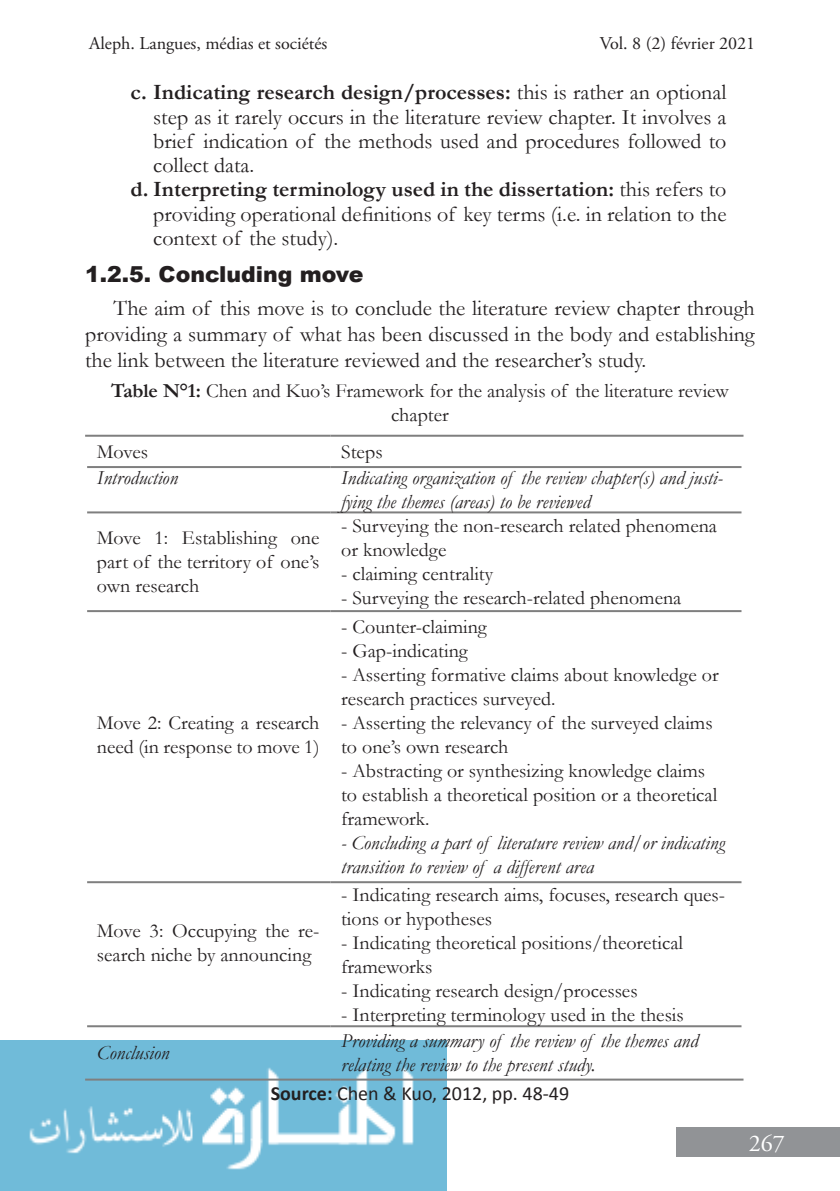
<style>
.page{position:relative;width:840px;height:1191px;background:#fff}
.page>*{position:absolute;margin:0;border:0;box-sizing:border-box;transform-origin:0 0}
.t1{font:24px "Adobe Garamond Pro";color:#fff}
.Normal-fr{font:22px/24.2px "Garamond";color:#231f20;text-align:justify}
.Titre_3{font:900 22px "Arial";color:#231f20}
.Normal-tab{font:20px/24px "Garamond";color:#231f20}
.Normal-tab-2{font:italic 20px/24px "Garamond";color:#231f20}
.IllustrationTitle{font:20px/24px "Garamond";color:#231f20;text-align:center}
.IllustrationCaption{font:20px "Calibri";color:#231f20}
.t2{font:18px "Adobe Garamond Pro";color:#231f20}
.s1{font-weight:700}
</style>
<div class="page">
<img style="left:0;top:1041px;width:446px;height:150px">
<div style="left:676px;top:1127px;width:163px;height:30px;background:#919396"></div>
<hr style="left:85px;top:435px;width:245px;height:2px;background:#7f7f7f">
<hr style="left:330px;top:435px;width:413px;height:2px;background:#7f7f7f">
<hr style="left:87px;top:466px;width:243px;height:2px;background:#7f7f7f">
<hr style="left:330px;top:466px;width:411px;height:2px;background:#7f7f7f">
<hr style="left:87px;top:511px;width:243px;height:2px;background:#7f7f7f">
<hr style="left:330px;top:511px;width:411px;height:2px;background:#7f7f7f">
<hr style="left:87px;top:610px;width:243px;height:2px;background:#7f7f7f">
<hr style="left:330px;top:610px;width:411px;height:2px;background:#7f7f7f">
<hr style="left:87px;top:881px;width:243px;height:2px;background:#7f7f7f">
<hr style="left:330px;top:881px;width:411px;height:2px;background:#7f7f7f">
<hr style="left:87px;top:1025px;width:243px;height:2px;background:#7f7f7f">
<hr style="left:330px;top:1025px;width:411px;height:2px;background:#7f7f7f">
<hr style="left:85px;top:1078px;width:245px;height:2px;background:#7f7f7f">
<hr style="left:330px;top:1078px;width:413px;height:2px;background:#7f7f7f">
<p class="t2" style="left:89px;top:33px;width:239px">Aleph. Langues, médias et sociétés</p>
<p class="t2" style="left:599px;top:33px;width:157px">Vol. 8 (2) février 2021</p>
<p class="Normal-fr" style="left:153px;top:80px;width:574px;text-indent:-23px"><span class="s1">c. Indicating research design/processes:</span> this is rather an optional step as it rarely occurs in the literature review chapter. It involves a brief indication of the methods used and procedures followed to collect data.</p>
<p class="Normal-fr" style="left:153px;top:177px;width:574px;text-indent:-23px"><span class="s1">d. Interpreting terminology used in the dissertation:</span> this refers to providing operational definitions of key terms (i.e. in relation to the context of the study).</p>
<p class="Titre_3" style="left:85px;top:259px;width:280px">1.2.5. Concluding move</p>
<p class="Normal-fr" style="left:85px;top:294px;width:670px;line-height:26.4px;text-indent:28px">The aim of this move is to conclude the literature review chapter through providing a summary of what has been discussed in the body and establishing the link between the literature reviewed and the researcher’s study.</p>
<p class="IllustrationTitle" style="left:111px;top:378px;width:619px"><span class="s1">Table N°1:</span> Chen and Kuo’s Framework for the analysis of the literature review chapter</p>
<p class="Normal-tab" style="left:97px;top:439px;width:53px">Moves</p>
<p class="Normal-tab" style="left:341px;top:439px;width:43px">Steps</p>
<p class="Normal-tab-2" style="left:97px;top:466px;width:82px">Introduction</p>
<p class="Normal-tab-2" style="left:341px;top:466px;width:383px">Indicating organization of the review chapter(s) and justi&shy;fying the themes (areas) to be reviewed</p>
<p class="Normal-tab" style="left:97px;top:526px;width:224px;text-align:justify">Move 1: Establishing one part of the territory of one’s own research</p>
<p class="Normal-tab" style="left:341px;top:514px;width:377px">- Surveying the non-research related phenomena or knowledge</p>
<p class="Normal-tab" style="left:341px;top:562px;width:153px">- claiming centrality</p>
<p class="Normal-tab" style="left:341px;top:586px;width:341px">- Surveying the research-related phenomena</p>
<p class="Normal-tab" style="left:97px;top:710px;width:224px">Move 2: Creating a research need (in response to move 1)</p>
<p class="Normal-tab" style="left:97px;top:918px;width:224px">Move 3: Occupying the re&shy;search niche by announcing</p>
<p class="Normal-tab" style="left:341px;top:614px;width:147px">- Counter-claiming</p>
<p class="Normal-tab" style="left:341px;top:638px;width:128px">- Gap-indicating</p>
<p class="Normal-tab" style="left:341px;top:662px;width:379px">- Asserting formative claims about knowledge or research practices surveyed.</p>
<p class="Normal-tab" style="left:341px;top:710px;width:373px">- Asserting the relevancy of the surveyed claims to one’s own research</p>
<p class="Normal-tab" style="left:341px;top:758px;width:377px">- Abstracting or synthesizing knowledge claims to establish a theoretical position or a theoretical framework.</p>
<p class="Normal-tab-2" style="left:341px;top:830px;width:385px">- Concluding a part of literature review and/or indicating transition to review of a different area</p>
<p class="Normal-tab" style="left:341px;top:882px;width:385px">- Indicating research aims, focuses, research ques&shy;tions or hypotheses</p>
<p class="Normal-tab" style="left:341px;top:930px;width:343px">- Indicating theoretical positions/theoretical frameworks</p>
<p class="Normal-tab" style="left:341px;top:978px;width:298px">- Indicating research design/processes</p>
<p class="Normal-tab" style="left:341px;top:1002px;width:344px">- Interpreting terminology used in the thesis</p>
<p class="Normal-tab-2" style="left:97px;top:1041px;width:74px">Conclusion</p>
<p class="Normal-tab-2" style="left:341px;top:1029px;width:358px">Providing a summary of the review of the themes and relating the review to the present study.</p>
<p class="IllustrationCaption" style="left:270px;top:1081px;width:300px"><span class="s1">Source:</span> Chen &amp; Kuo, 2012, pp. 48-49</p>
<p class="t1" style="left:748px;top:1128px;width:37px">267</p>
</div>
